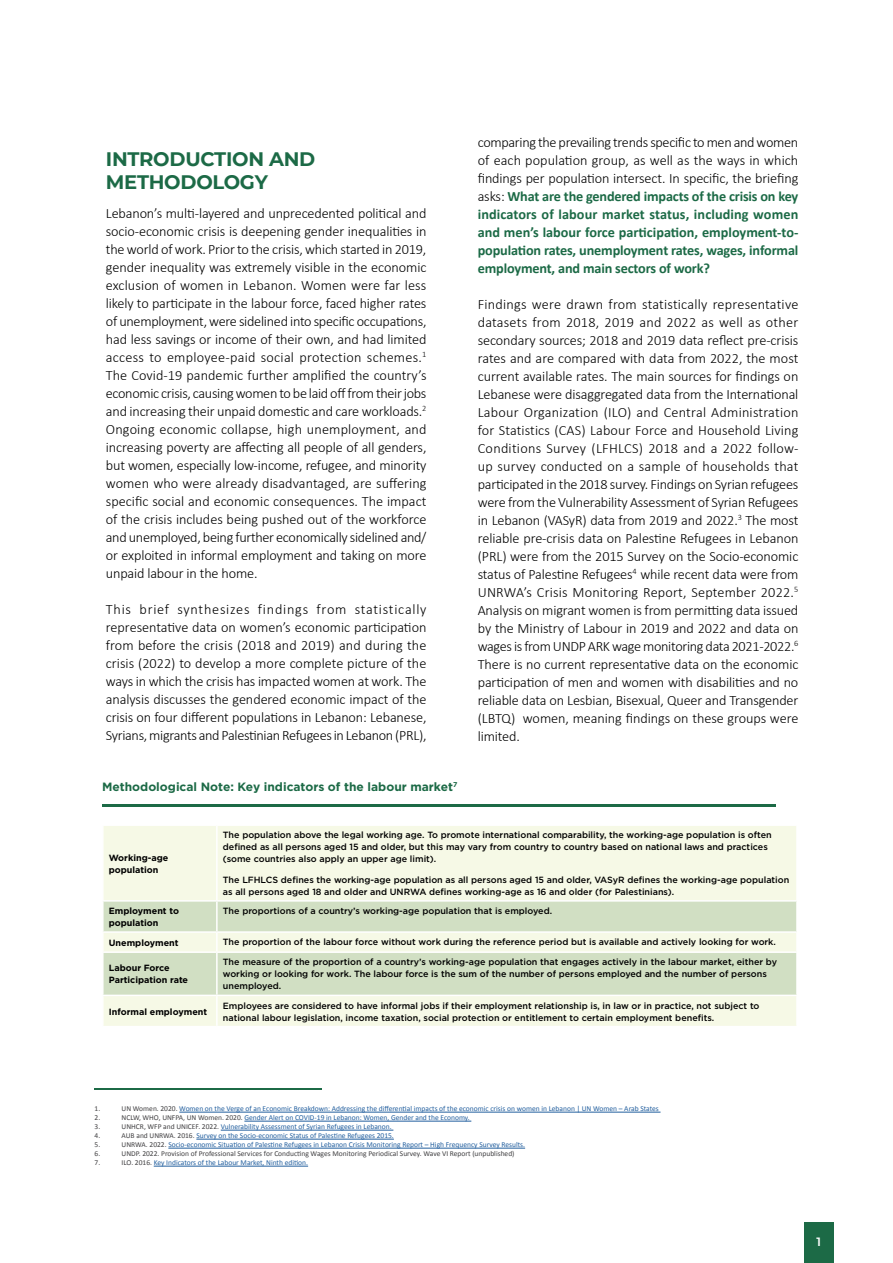
<style>
.page{position:relative;width:893px;height:1263px;background:#fff}
.page>*{position:absolute;margin:0;border:0;box-sizing:border-box;transform-origin:0 0}
.t1{font:700 19.5px/23.4px "Montserrat";letter-spacing:-.015em;color:#1c6a46}
.t2{font:300 14.25px/18px "Calibri";letter-spacing:-.01em;color:#000;text-align:justify}
.t3{font:700 14.25px/18px "Calibri";letter-spacing:-.01em;color:#1c6a46;text-align:justify}
.t4{font:700 12px "Gotham";color:#1c6a46}
.t5{font:600 12px "Montserrat";color:#fff}
.t6{font:500 9px/12px "Gotham";color:#000}
.t7{font:700 9px/12px "Gotham";color:#000}
.t8{font:7.5px "Calibri";color:#215e9e}
.t9{font:7.5px "Calibri";color:#414042}
.s1{font-weight:300;color:#000}
.s2{color:#414042}
</style>
<div class="page">
<div style="left:804px;top:1222px;width:30px;height:41px;background:#1c6a46"></div>
<hr style="left:95px;top:1089px;width:227px;height:1px;background:#1c6a46">
<hr style="left:179px;top:1112px;width:481px;height:1px;background:#215e9e">
<hr style="left:244px;top:1121px;width:227px;height:1px;background:#215e9e">
<hr style="left:221px;top:1130px;width:172px;height:1px;background:#215e9e">
<hr style="left:196px;top:1139px;width:198px;height:1px;background:#215e9e">
<hr style="left:168px;top:1148px;width:357px;height:1px;background:#215e9e">
<hr style="left:154px;top:1166px;width:154px;height:1px;background:#215e9e">
<div style="left:104px;top:826px;width:692px;height:200px;background:#f6f9e6"></div>
<svg style="left:104px;top:902px;width:692px;height:93px;background:#d8e4ca"></svg>
<hr style="left:216px;top:826px;width:2px;height:74px;background:#fff">
<hr style="left:102px;top:900px;width:115px;height:2px;background:#fff">
<hr style="left:217px;top:900px;width:581px;height:2px;background:#fff">
<hr style="left:216px;top:902px;width:2px;height:29px;background:#fff">
<svg style="left:103px;top:933px;width:1px;height:18px"></svg>
<hr style="left:102px;top:931px;width:115px;height:2px;background:#fff">
<hr style="left:217px;top:931px;width:581px;height:2px;background:#fff">
<svg style="left:216px;top:933px;width:2px;height:18px"></svg>
<hr style="left:102px;top:951px;width:115px;height:2px;background:#fff">
<hr style="left:217px;top:951px;width:581px;height:2px;background:#fff">
<hr style="left:216px;top:953px;width:2px;height:42px;background:#fff">
<hr style="left:102px;top:995px;width:115px;height:1px;background:#fff">
<hr style="left:217px;top:995px;width:581px;height:1px;background:#fff">
<hr style="left:216px;top:996px;width:2px;height:30px;background:#fff">
<hr style="left:102px;top:804px;width:674px;height:3px;background:#1c6a46">
<h1 class="t1" style="left:106px;top:146px;width:211px">INTRODUCTION AND<br>METHODOLOGY</h1>
<p class="t2" style="left:106px;top:204px;width:322px">Lebanon’s multi-layered and unprecedented political and socio-economic crisis is deepening gender inequalities in the world of work. Prior to the crisis, which started in 2019, gender inequality was extremely visible in the economic exclusion of women in Lebanon. Women were far less likely to participate in the labour force, faced higher rates of unemployment, were sidelined into specific occupations, had less savings or income of their own, and had limited access to employee-paid social protection schemes.<sup>1<br></sup>The Covid-19 pandemic further amplified the country’s economic crisis, causing women to be laid off from their jobs and increasing their unpaid domestic and care workloads.<sup>2<br></sup>Ongoing economic collapse, high unemployment, and increasing poverty are affecting all people of all genders, but women, especially low-income, refugee, and minority women who were already disadvantaged, are suffering specific social and economic consequences. The impact of the crisis includes being pushed out of the workforce and unemployed, being further economically sidelined and/ or exploited in informal employment and taking on more unpaid labour in the home.</p>
<p class="t2" style="left:106px;top:600px;width:322px">This brief synthesizes findings from statistically representative data on women’s economic participation from before the crisis (2018 and 2019) and during the crisis (2022) to develop a more complete picture of the ways in which the crisis has impacted women at work. The analysis discusses the gendered economic impact of the crisis on four different populations in Lebanon: Lebanese, Syrians, migrants and Palestinian Refugees in Lebanon (PRL),</p>
<p class="t4" style="left:102px;top:779px;width:357px">Methodological Note: Key indicators of the labour market<sup>7</sup></p>
<p class="t3" style="left:478px;top:132px;width:322px"><span class="s1">comparing the prevailing trends specific to men and women of each population group, as well as the ways in which findings per population intersect. In specific, the briefing asks:</span> What are the gendered impacts of the crisis on key indicators of labour market status, including women and men’s labour force participation, employment-to&shy;population rates, unemployment rates, wages, informal employment, and main sectors of work?</p>
<p class="t2" style="left:478px;top:295px;width:322px">Findings were drawn from statistically representative datasets from 2018, 2019 and 2022 as well as other secondary sources; 2018 and 2019 data reflect pre-crisis rates and are compared with data from 2022, the most current available rates. The main sources for findings on Lebanese were disaggregated data from the International Labour Organization (ILO) and Central Administration for Statistics (CAS) Labour Force and Household Living Conditions Survey (LFHLCS) 2018 and a 2022 follow&shy;up survey conducted on a sample of households that participated in the 2018 survey. Findings on Syrian refugees were from the Vulnerability Assessment of Syrian Refugees in Lebanon (VASyR) data from 2019 and 2022.<sup>3</sup> The most reliable pre-crisis data on Palestine Refugees in Lebanon (PRL) were from the 2015 Survey on the Socio-economic status of Palestine Refugees<sup>4</sup> while recent data were from UNRWA’s Crisis Monitoring Report, September 2022.<sup>5<br></sup>Analysis on migrant women is from permitting data issued by the Ministry of Labour in 2019 and 2022 and data on wages is from UNDP ARK wage monitoring data 2021-2022.<sup>6<br></sup>There is no current representative data on the economic participation of men and women with disabilities and no reliable data on Lesbian, Bisexual, Queer and Transgender (LBTQ) women, meaning findings on these groups were limited.</p>
<p class="t7" style="left:109px;top:851px;width:61px">Working-age population</p>
<p class="t6" style="left:223px;top:829px;width:550px">The population above the legal working age. To promote international comparability, the working-age population is often defined as all persons aged 15 and older, but this may vary from country to country based on national laws and practices (some countries also apply an upper age limit).</p>
<p class="t6" style="left:223px;top:873px;width:568px">The LFHLCS defines the working-age population as all persons aged 15 and older, VASyR defines the working-age population as all persons aged 18 and older and UNRWA defines working-age as 16 and older (for Palestinians).</p>
<p class="t7" style="left:109px;top:905px;width:72px">Employment to population</p>
<p class="t6" style="left:223px;top:905px;width:331px">The proportions of a country’s working-age population that is employed.</p>
<p class="t7" style="left:109px;top:936px;width:71px">Unemployment</p>
<p class="t6" style="left:223px;top:936px;width:555px">The proportion of the labour force without work during the reference period but is available and actively looking for work.</p>
<p class="t7" style="left:109px;top:962px;width:81px">Labour Force<br>Participation rate</p>
<p class="t6" style="left:223px;top:956px;width:556px">The measure of the proportion of a country’s working-age population that engages actively in the labour market, either by working or looking for work. The labour force is the sum of the number of persons employed and the number of persons unemployed.</p>
<p class="t7" style="left:109px;top:1005px;width:100px">Informal employment</p>
<p class="t6" style="left:223px;top:999px;width:538px">Employees are considered to have informal jobs if their employment relationship is, in law or in practice, not subject to national labour legislation, income taxation, social protection or entitlement to certain employment benefits.</p>
<p class="t9" style="left:95px;top:1104px;width:7px">1.</p>
<p class="t8" style="left:122px;top:1104px;width:539px"><span class="s2">UN Women. 2020.</span> Women on the Verge of an Economic Breakdown: Addressing the differential impacts of the economic crisis on women in Lebanon | UN Women – Arab States</p>
<p class="t9" style="left:95px;top:1113px;width:7px">2.</p>
<p class="t8" style="left:122px;top:1113px;width:350px"><span class="s2">NCLW, WHO, UNFPA, UN Women. 2020.</span> Gender Alert on COVID-19 in Lebanon: Women, Gender and the Economy.</p>
<p class="t9" style="left:95px;top:1122px;width:7px">3.</p>
<p class="t8" style="left:122px;top:1122px;width:272px"><span class="s2">UNHCR, WFP and UNICEF. 2022.</span> Vulnerability Assessment of Syrian Refugees in Lebanon.</p>
<p class="t9" style="left:95px;top:1131px;width:7px">4.</p>
<p class="t8" style="left:122px;top:1131px;width:274px"><span class="s2">AUB and UNRWA. 2016.</span> Survey on the Socio-economic Status of Palestine Refugees 2015.</p>
<p class="t9" style="left:95px;top:1140px;width:7px">5.</p>
<p class="t8" style="left:122px;top:1140px;width:405px"><span class="s2">UNRWA. 2022.</span> Socio-economic Situation of Palestine Refugees in Lebanon Crisis Monitoring Report – High Frequency Survey Results.</p>
<p class="t9" style="left:95px;top:1149px;width:7px">6.</p>
<p class="t9" style="left:122px;top:1149px;width:394px">UNDP. 2022. Provision of Professional Services for Conducting Wages Monitoring Periodical Survey. Wave VI Report (unpublished)</p>
<p class="t9" style="left:95px;top:1158px;width:7px">7.</p>
<p class="t8" style="left:122px;top:1158px;width:188px"><span class="s2">ILO. 2016.</span> Key Indicators of the Labour Market, Ninth edition.</p>
<p class="t5" style="left:816px;top:1233px;width:6px">1</p>
</div>
